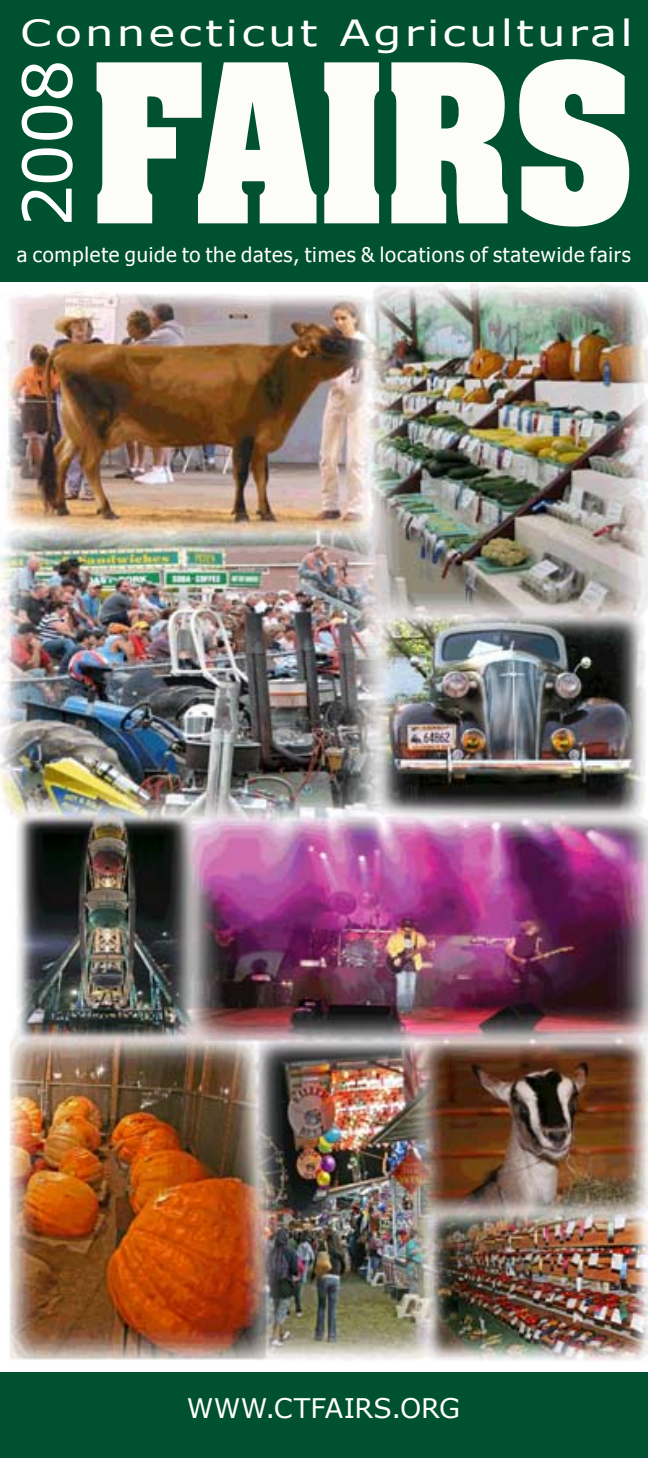
<style>
.page{position:relative;width:648px;height:1458px;background:#fff}
.page>*{position:absolute;margin:0;border:0;box-sizing:border-box;transform-origin:0 0}
.t1{font:67.5px "Verdana";color:#fff}
.t2{font:36px "Verdana";letter-spacing:.07em;color:#fff;scale:1.25 1}
.t3{font:27px "Verdana";letter-spacing:.01em;color:#fff}
.t4{font:20.25px "Tahoma";letter-spacing:.04em;color:#fff}
</style>
<div class="page">
<img style="left:0;top:282px;width:648px;height:1079px">
<div style="left:0;top:0;width:648px;height:282px;background:#00512f"></div>
<svg style="left:97px;top:59px;width:532px;height:168px;fill:#fcfdf9"></svg>
<div style="left:0;top:1372px;width:648px;height:86px;background:#00512f"></div>
<h2 class="t2" style="left:20px;top:10px;width:492px">Connecticut Agricultural</h2>
<h1 class="t1" style="left:4px;top:227px;width:169px;rotate:-90deg">2008</h1>
<p class="t4" style="left:17px;top:241px;width:616px">a complete guide to the dates, times &amp; locations of statewide fairs</p>
<h3 class="t3" style="left:187px;top:1390px;width:275px">www.ctfairs.org</h3>
</div>
